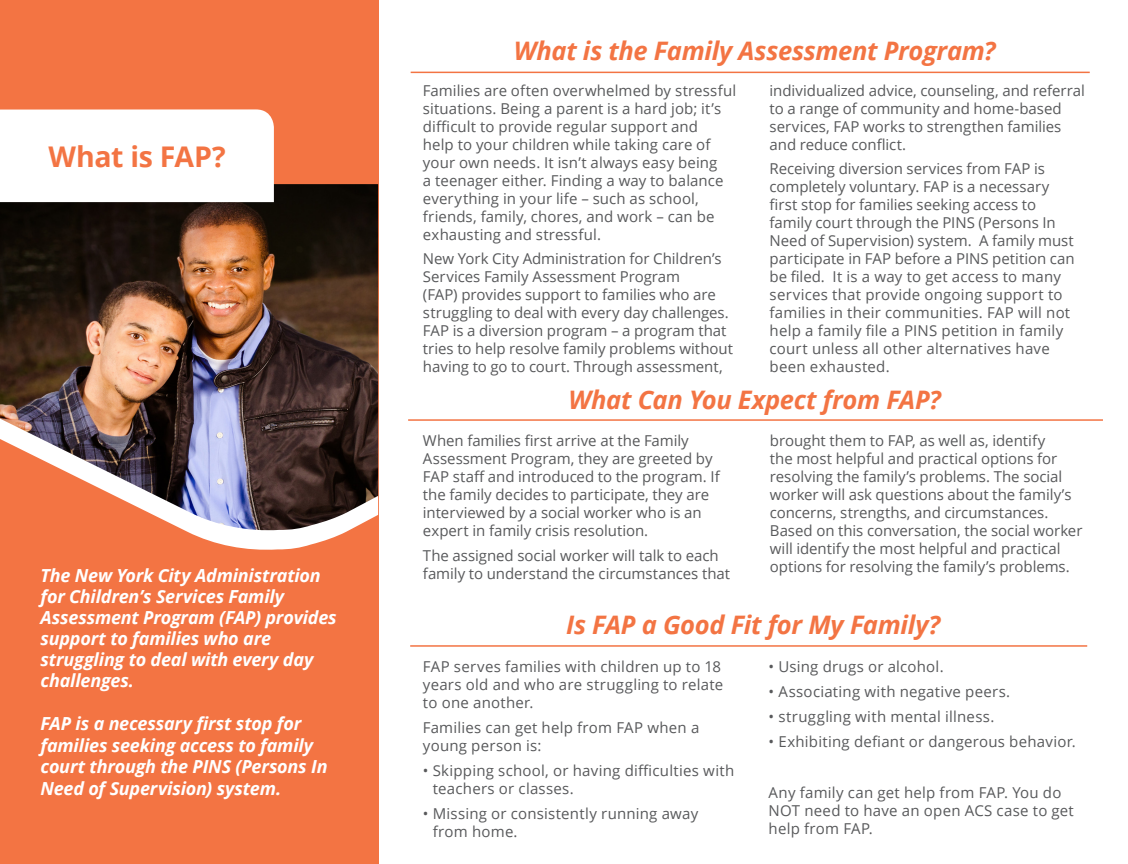
<style>
.page{position:relative;width:1128px;height:864px;background:#fff}
.page>*{position:absolute;margin:0;border:0;box-sizing:border-box;transform-origin:0 0}
.t1{font:700 28.5px "Open Sans";letter-spacing:-.015em;color:#f37443}
.t2{font:italic 700 25.5px "Open Sans";letter-spacing:-.01em;color:#f37443}
.t3{font:italic 700 18px/21px "Open Sans";letter-spacing:-.01em;color:#fff}
.t4{font:15px/18px "Open Sans";letter-spacing:.005em;color:#58595b}
</style>
<div class="page">
<div style="left:0;top:0;width:378px;height:864px;background:#f37443"></div>
<svg style="left:188px;top:532px;width:158px;height:18px;fill:#fff"></svg>
<hr style="left:410px;top:72px;width:679px;height:1px;background:#f37443">
<hr style="left:408px;top:419px;width:694px;height:2px;background:#f37443">
<hr style="left:410px;top:645px;width:677px;height:2px;background:#f37443">
<img style="left:0;top:184px;width:378px;height:348px">
<div style="left:0;top:109px;width:274px;height:93px;background:#fff"></div>
<h1 class="t1" style="left:49px;top:137px;width:178px">What is FAP?</h1>
<p class="t3" style="left:40px;top:564px;width:298px">The New York City Administration for Children’s Services Family<br>Assessment Program (FAP) provides support to families who are struggling to deal with every day challenges.</p>
<p class="t3" style="left:40px;top:712px;width:288px;line-height:21.6px">FAP is a necessary first stop for families seeking access to family court through the PINS (Persons In<br>Need of Supervision) system.</p>
<h2 class="t2" style="left:513px;top:33px;width:483px">What is the Family Assessment Program?</h2>
<p class="t4" style="left:423px;top:81px;width:315px">Families are often overwhelmed by stressful situations. Being a parent is a hard job; it’s difficult to provide regular support and<br>help to your children while taking care of your own needs. It isn’t always easy being<br>a teenager either. Finding a way to balance everything in your life – such as school, friends, family, chores, and work – can be exhausting and stressful.</p>
<p class="t4" style="left:423px;top:249px;width:311px">New York City Administration for Children’s Services Family Assessment Program<br>(FAP) provides support to families who are struggling to deal with every day challenges.<br>FAP is a diversion program – a program that tries to help resolve family problems without having to go to court. Through assessment,</p>
<p class="t4" style="left:769px;top:81px;width:317px">individualized advice, counseling, and referral to a range of community and home-based services, FAP works to strengthen families and reduce conflict.</p>
<p class="t4" style="left:769px;top:159px;width:306px">Receiving diversion services from FAP is completely voluntary. FAP is a necessary first stop for families seeking access to family court through the PINS (Persons In Need of Supervision) system. A family must participate in FAP before a PINS petition can be filed. It is a way to get access to many services that provide ongoing support to families in their communities. FAP will not help a family file a PINS petition in family court unless all other alternatives have been exhausted.</p>
<h2 class="t2" style="left:568px;top:382px;width:374px">What Can You Expect from FAP?</h2>
<p class="t4" style="left:423px;top:432px;width:298px">When families first arrive at the Family Assessment Program, they are greeted by FAP staff and introduced to the program. If the family decides to participate, they are interviewed by a social worker who is an expert in family crisis resolution.</p>
<p class="t4" style="left:423px;top:546px;width:309px">The assigned social worker will talk to each family to understand the circumstances that</p>
<p class="t4" style="left:769px;top:432px;width:314px">brought them to FAP, as well as, identify<br>the most helpful and practical options for resolving the family’s problems. The social worker will ask questions about the family’s concerns, strengths, and circumstances.<br>Based on this conversation, the social worker will identify the most helpful and practical options for resolving the family’s problems.</p>
<h2 class="t2" style="left:566px;top:607px;width:375px">Is FAP a Good Fit for My Family?</h2>
<p class="t4" style="left:423px;top:658px;width:302px">FAP serves families with children up to 18 years old and who are struggling to relate to one another.</p>
<p class="t4" style="left:423px;top:718px;width:278px">Families can get help from FAP when a young person is:</p>
<p class="t4" style="left:433px;top:761px;width:303px;text-indent:-10px">• Skipping school, or having difficulties with teachers or classes.</p>
<p class="t4" style="left:433px;top:804px;width:267px;text-indent:-10px">• Missing or consistently running away from home.</p>
<p class="t4" style="left:768px;top:658px;width:176px">• Using drugs or alcohol.</p>
<p class="t4" style="left:768px;top:682px;width:243px">• Associating with negative peers.</p>
<p class="t4" style="left:768px;top:707px;width:227px">• struggling with mental illness.</p>
<p class="t4" style="left:768px;top:732px;width:309px">• Exhibiting defiant or dangerous behavior.</p>
<p class="t4" style="left:768px;top:784px;width:307px">Any family can get help from FAP. You do<br>NOT need to have an open ACS case to get help from FAP.</p>
</div>
